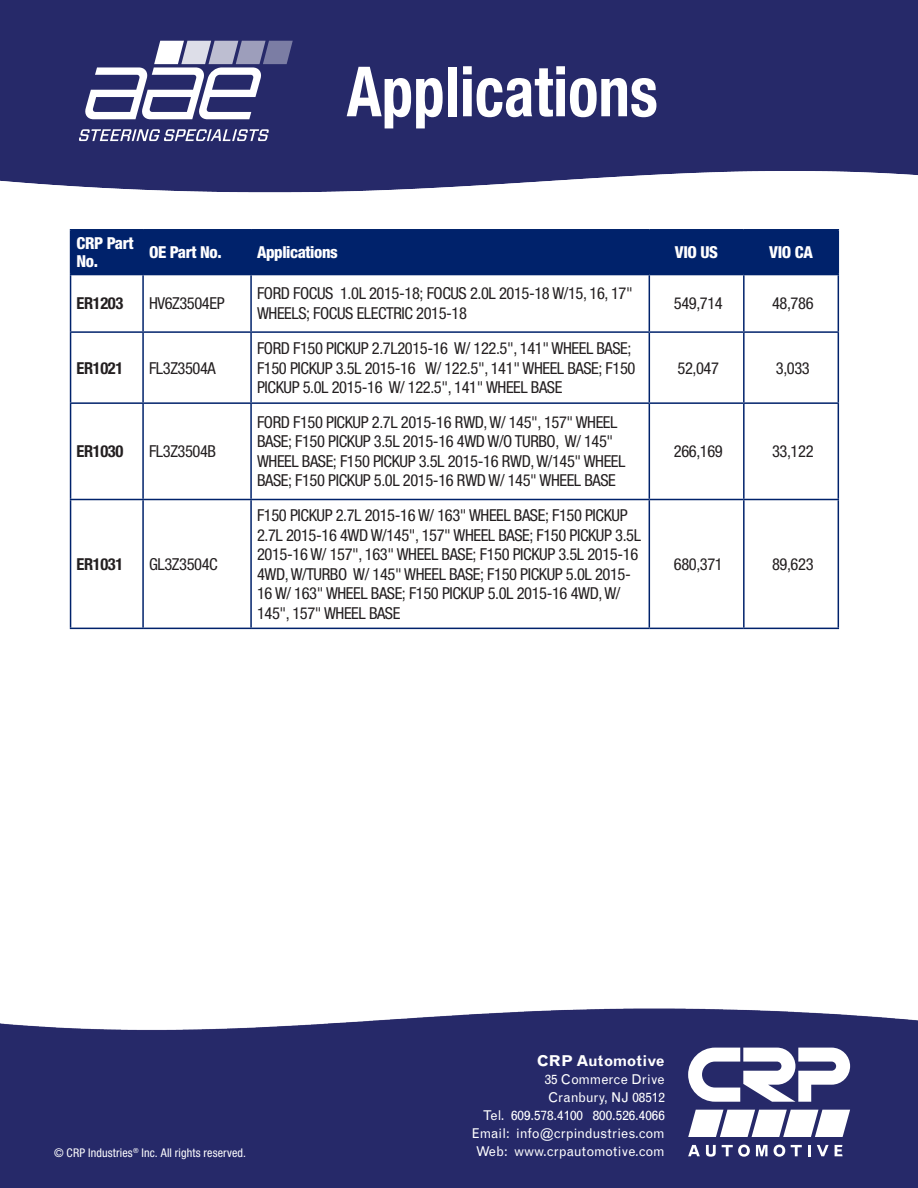
<style>
.page{position:relative;width:918px;height:1188px;background:#fff}
.page>*{position:absolute;margin:0;border:0;box-sizing:border-box;transform-origin:0 0}
.t1{font:700 condensed 69.3px "Helvetica Neue LT Std";color:#fff;scale:.91 1}
.t2{font:condensed 16.5px/19.5px "Helvetica Neue LT Std";letter-spacing:-.025em;color:#231f20}
.t3{font:800 condensed 16.5px/18px "Helvetica Neue LT Std";letter-spacing:-.025em;color:#fff}
.t4{font:700 condensed 16.5px "Helvetica Neue LT Std";letter-spacing:-.025em;color:#231f20}
.t5{font:700 15px "Grotesque MT Std";color:#fff}
.t6{font:13.5px/18px "Grotesque MT Std";color:#fff;text-align:right}
.t7{font:condensed 12px "Helvetica Neue LT Std";letter-spacing:.01em;color:#fff}
</style>
<div class="page">
<div style="left:0;top:1136px;width:918px;height:52px;background:#262969"></div>
<img style="left:0;top:1008px;width:918px;height:128px">
<div style="left:0;top:0;width:918px;height:65px;background:#262969"></div>
<img style="left:0;top:65px;width:918px;height:128px">
<svg style="left:688px;top:1048px;width:162px;height:54px"></svg>
<svg style="left:688px;top:1145px;width:12px;height:11px"></svg>
<svg style="left:706px;top:1145px;width:10px;height:12px"></svg>
<svg style="left:722px;top:1145px;width:28px;height:12px"></svg>
<svg style="left:756px;top:1145px;width:12px;height:11px"></svg>
<svg style="left:774px;top:1145px;width:11px;height:12px"></svg>
<svg style="left:791px;top:1145px;width:11px;height:11px"></svg>
<svg style="left:808px;top:1145px;width:3px;height:11px"></svg>
<svg style="left:817px;top:1145px;width:12px;height:11px"></svg>
<svg style="left:835px;top:1145px;width:8px;height:11px"></svg>
<svg style="left:688px;top:1110px;width:162px;height:27px"></svg>
<svg style="left:84px;top:41px;width:209px;height:78px"></svg>
<svg style="left:79px;top:129px;width:190px;height:12px"></svg>
<div style="left:71px;top:231px;width:767px;height:43px;background:#00226b"></div>
<svg style="left:71px;top:275px;width:767px;height:56px"></svg>
<svg style="left:71px;top:333px;width:767px;height:295px"></svg>
<hr style="left:70px;top:229px;width:73px;height:2px;background:#00226b">
<hr style="left:70px;top:231px;width:1px;height:43px;background:#00226b">
<hr style="left:143px;top:229px;width:108px;height:2px;background:#00226b">
<hr style="left:142px;top:231px;width:2px;height:43px;background:#00226b">
<hr style="left:251px;top:229px;width:398px;height:2px;background:#00226b">
<hr style="left:250px;top:231px;width:2px;height:43px;background:#00226b">
<hr style="left:649px;top:229px;width:95px;height:2px;background:#00226b">
<hr style="left:649px;top:231px;width:1px;height:43px;background:#00226b">
<hr style="left:744px;top:229px;width:95px;height:2px;background:#00226b">
<hr style="left:743px;top:231px;width:2px;height:43px;background:#00226b">
<hr style="left:838px;top:231px;width:1px;height:43px;background:#00226b">
<hr style="left:70px;top:274px;width:73px;height:1px;background:#00226b">
<hr style="left:70px;top:275px;width:1px;height:56px;background:#00226b">
<hr style="left:143px;top:274px;width:108px;height:1px;background:#00226b">
<hr style="left:142px;top:275px;width:2px;height:56px;background:#00226b">
<hr style="left:251px;top:274px;width:398px;height:1px;background:#00226b">
<hr style="left:250px;top:275px;width:2px;height:56px;background:#00226b">
<hr style="left:649px;top:274px;width:95px;height:1px;background:#00226b">
<hr style="left:649px;top:275px;width:1px;height:56px;background:#00226b">
<hr style="left:744px;top:274px;width:95px;height:1px;background:#00226b">
<hr style="left:743px;top:275px;width:2px;height:56px;background:#00226b">
<hr style="left:838px;top:275px;width:1px;height:56px;background:#00226b">
<hr style="left:70px;top:331px;width:73px;height:2px;background:#00226b">
<hr style="left:70px;top:333px;width:1px;height:69px;background:#00226b">
<hr style="left:143px;top:331px;width:108px;height:2px;background:#00226b">
<hr style="left:142px;top:333px;width:2px;height:69px;background:#00226b">
<hr style="left:251px;top:331px;width:398px;height:2px;background:#00226b">
<hr style="left:250px;top:333px;width:2px;height:69px;background:#00226b">
<hr style="left:649px;top:331px;width:95px;height:2px;background:#00226b">
<hr style="left:649px;top:333px;width:1px;height:69px;background:#00226b">
<hr style="left:744px;top:331px;width:95px;height:2px;background:#00226b">
<hr style="left:743px;top:333px;width:2px;height:69px;background:#00226b">
<hr style="left:838px;top:333px;width:1px;height:69px;background:#00226b">
<hr style="left:70px;top:402px;width:73px;height:2px;background:#00226b">
<hr style="left:70px;top:404px;width:1px;height:95px;background:#00226b">
<hr style="left:143px;top:402px;width:108px;height:2px;background:#00226b">
<hr style="left:142px;top:404px;width:2px;height:95px;background:#00226b">
<hr style="left:251px;top:402px;width:398px;height:2px;background:#00226b">
<hr style="left:250px;top:404px;width:2px;height:95px;background:#00226b">
<hr style="left:649px;top:402px;width:95px;height:2px;background:#00226b">
<hr style="left:649px;top:404px;width:1px;height:95px;background:#00226b">
<hr style="left:744px;top:402px;width:95px;height:2px;background:#00226b">
<hr style="left:743px;top:404px;width:2px;height:95px;background:#00226b">
<hr style="left:838px;top:404px;width:1px;height:95px;background:#00226b">
<hr style="left:70px;top:499px;width:73px;height:1px;background:#00226b">
<hr style="left:70px;top:500px;width:1px;height:128px;background:#00226b">
<hr style="left:143px;top:499px;width:108px;height:1px;background:#00226b">
<hr style="left:142px;top:500px;width:2px;height:128px;background:#00226b">
<hr style="left:251px;top:499px;width:398px;height:1px;background:#00226b">
<hr style="left:250px;top:500px;width:2px;height:128px;background:#00226b">
<hr style="left:649px;top:499px;width:95px;height:1px;background:#00226b">
<hr style="left:649px;top:500px;width:1px;height:128px;background:#00226b">
<hr style="left:744px;top:499px;width:95px;height:1px;background:#00226b">
<hr style="left:743px;top:500px;width:2px;height:128px;background:#00226b">
<hr style="left:838px;top:500px;width:1px;height:128px;background:#00226b">
<hr style="left:70px;top:628px;width:73px;height:1px;background:#00226b">
<hr style="left:143px;top:628px;width:108px;height:1px;background:#00226b">
<hr style="left:251px;top:628px;width:398px;height:1px;background:#00226b">
<hr style="left:649px;top:628px;width:95px;height:1px;background:#00226b">
<hr style="left:744px;top:628px;width:95px;height:1px;background:#00226b">
<h1 class="t1" style="left:347px;top:50px;width:344px">Applications</h1>
<p class="t3" style="left:77px;top:234px;width:59px">CRP Part<br>No.</p>
<p class="t3" style="left:149px;top:243px;width:74px">OE Part No.</p>
<p class="t3" style="left:257px;top:243px;width:82px">Applications</p>
<p class="t3" style="left:675px;top:243px;width:45px">VIO US</p>
<p class="t3" style="left:769px;top:243px;width:45px">VIO CA</p>
<p class="t4" style="left:77px;top:293px;width:48px">ER1203</p>
<p class="t2" style="left:149px;top:294px;width:77px">HV6Z3504EP</p>
<p class="t2" style="left:257px;top:284px;width:377px">FORD FOCUS 1.0L 2015-18; FOCUS 2.0L 2015-18 W/15, 16, 17"<br>WHEELS; FOCUS ELECTRIC 2015-18</p>
<p class="t2" style="left:674px;top:294px;width:51px">549,714</p>
<p class="t2" style="left:772px;top:294px;width:43px">48,786</p>
<p class="t4" style="left:77px;top:358px;width:48px">ER1021</p>
<p class="t2" style="left:149px;top:358px;width:68px">FL3Z3504A</p>
<p class="t2" style="left:257px;top:338px;width:380px">FORD F150 PICKUP 2.7L2015-16 W/ 122.5", 141" WHEEL BASE;<br>F150 PICKUP 3.5L 2015-16 W/ 122.5", 141" WHEEL BASE; F150<br>PICKUP 5.0L 2015-16 W/ 122.5", 141" WHEEL BASE</p>
<p class="t2" style="left:678px;top:358px;width:43px">52,047</p>
<p class="t2" style="left:776px;top:358px;width:35px">3,033</p>
<p class="t4" style="left:77px;top:441px;width:48px">ER1030</p>
<p class="t2" style="left:149px;top:442px;width:69px">FL3Z3504B</p>
<p class="t2" style="left:257px;top:412px;width:370px">FORD F150 PICKUP 2.7L 2015-16 RWD, W/ 145", 157" WHEEL BASE; F150 PICKUP 3.5L 2015-16 4WD W/O TURBO, W/ 145" WHEEL BASE; F150 PICKUP 3.5L 2015-16 RWD, W/145" WHEEL BASE; F150 PICKUP 5.0L 2015-16 RWD W/ 145" WHEEL BASE</p>
<p class="t2" style="left:674px;top:442px;width:51px">266,169</p>
<p class="t2" style="left:772px;top:442px;width:43px">33,122</p>
<p class="t4" style="left:77px;top:554px;width:48px">ER1031</p>
<p class="t2" style="left:149px;top:554px;width:70px">GL3Z3504C</p>
<p class="t2" style="left:257px;top:505px;width:386px">F150 PICKUP 2.7L 2015-16 W/ 163" WHEEL BASE; F150 PICKUP 2.7L 2015-16 4WD W/145", 157" WHEEL BASE; F150 PICKUP 3.5L 2015-16 W/ 157", 163" WHEEL BASE; F150 PICKUP 3.5L 2015-16<br>4WD, W/TURBO W/ 145" WHEEL BASE; F150 PICKUP 5.0L 2015- 16 W/ 163" WHEEL BASE; F150 PICKUP 5.0L 2015-16 4WD, W/ 145", 157" WHEEL BASE</p>
<p class="t2" style="left:674px;top:554px;width:51px">680,371</p>
<p class="t2" style="left:772px;top:554px;width:43px">89,623</p>
<p class="t5" style="left:537px;top:1052px;width:129px">CRP Automotive</p>
<p class="t6" style="left:472px;top:1070px;width:195px">35 Commerce Drive<br>Cranbury, NJ 08512<br>Tel. 609.578.4100 800.526.4066<br>Email: info@crpindustries.com</p>
<p class="t7" style="left:54px;top:1145px;width:193px">© CRP Industries<sup>®</sup> Inc. All rights reserved.</p>
<p class="t6" style="left:476px;top:1142px;width:191px">Web: www.crpautomotive.com</p>
</div>
